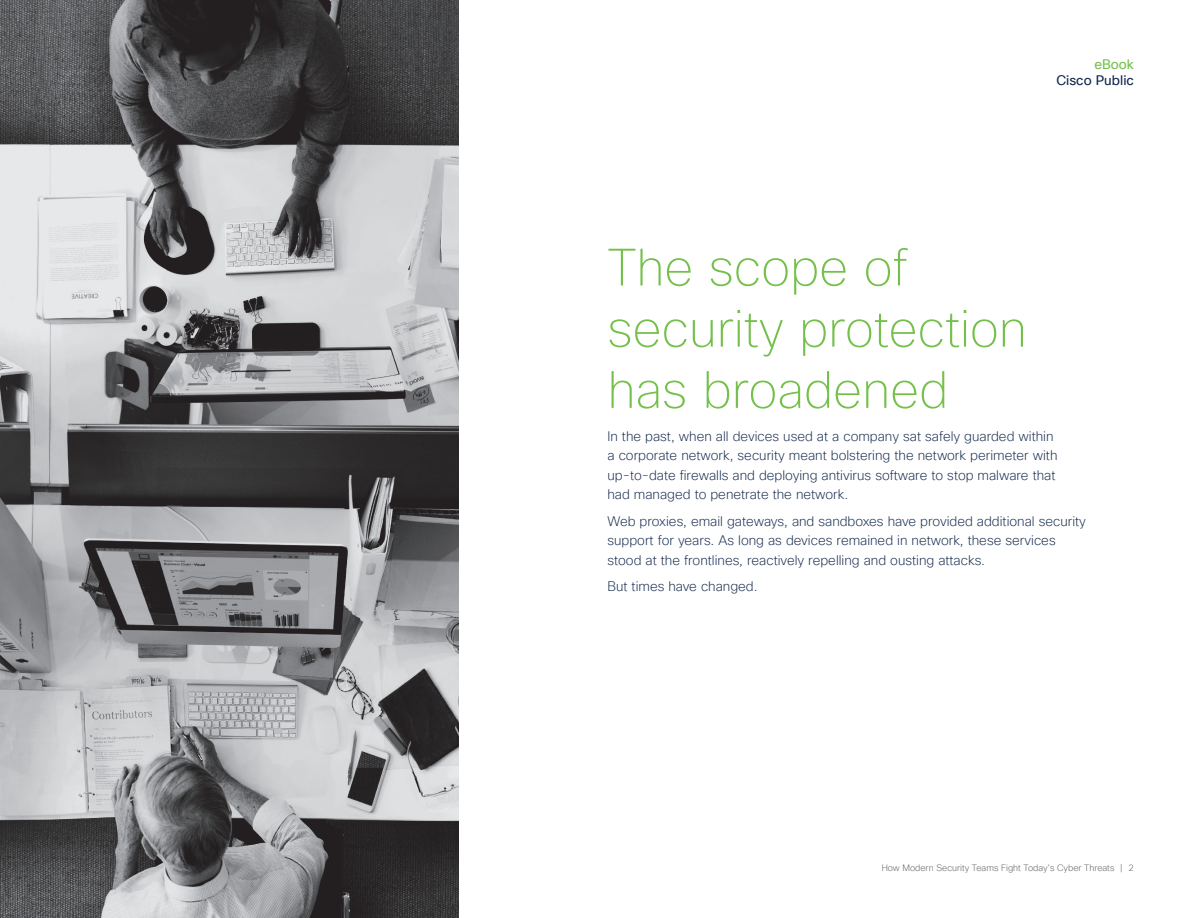
<style>
.page{position:relative;width:1188px;height:918px;background:#fff}
.page>*{position:absolute;margin:0;border:0;box-sizing:border-box;transform-origin:0 0}
.t1{font:100 51px/61.2px "Cisco Sans TT";color:#74c04a}
.t2{font:200 13.5px/19.5px "Cisco Sans TT";color:#11274b}
.t3{font:13.5px "Cisco Sans TT";color:#11274b}
.t4{font:13.5px "Cisco Sans TT";color:#74c04a}
.t5{font:200 9px "Cisco Sans TT";color:#58595b}
</style>
<div class="page">
<img style="left:0;top:0;width:458px;height:918px">
<p class="t4" style="left:1094px;top:55px;width:41px">eBook</p>
<p class="t3" style="left:1056px;top:72px;width:79px">Cisco Public</p>
<h1 class="t1" style="left:608px;top:239px;width:421px">The scope of security protection has broadened</h1>
<p class="t2" style="left:608px;top:427px;width:452px">In the past, when all devices used at a company sat safely guarded within a corporate network, security meant bolstering the network perimeter with up-to-date firewalls and deploying antivirus software to stop malware that had managed to penetrate the network.</p>
<p class="t2" style="left:608px;top:512px;width:480px">Web proxies, email gateways, and sandboxes have provided additional security support for years. As long as devices remained in network, these services stood at the frontlines, reactively repelling and ousting attacks.</p>
<p class="t2" style="left:608px;top:577px;width:152px">But times have changed.</p>
<p class="t5" style="left:882px;top:862px;width:254px">How Modern Security Teams Fight Today’s Cyber Threats | 2</p>
</div>
